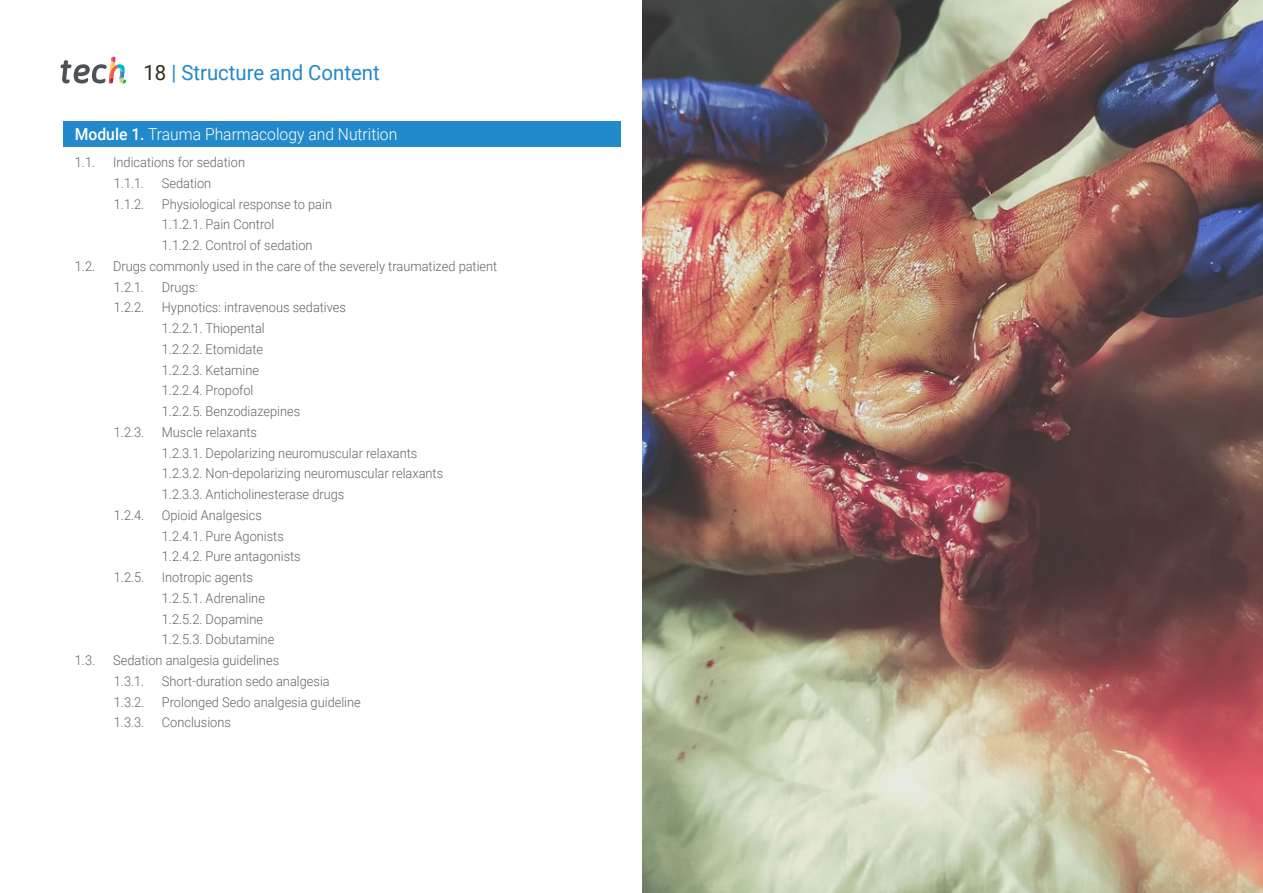
<style>
.page{position:relative;width:1263px;height:893px;background:#fff}
.page>*{position:absolute;margin:0;border:0;box-sizing:border-box;transform-origin:0 0}
.t1{font:21px "Roboto";color:#2289ca}
.t2{font:300 16.5px "Roboto";color:#fff;scale:.95 1}
.t3{font:300 13.5px/20.7px "Roboto";color:#61646a;scale:.95 1}
.s1{color:#312e20}
.s2{font-weight:500}
</style>
<div class="page">
<img style="left:642px;top:0;width:621px;height:893px">
<div style="left:64px;top:121px;width:557px;height:25px;background:#2289ca"></div>
<svg style="left:61px;top:57px;width:65px;height:27px"></svg>
<h1 class="t1" style="left:144px;top:57px;width:238px"><span class="s1">18</span> | Structure and Content</h1>
<p class="t2" style="left:75px;top:123px;width:341px"><span class="s2">Module 1.</span> Trauma Pharmacology and Nutrition</p>
<p class="t3" style="left:75px;top:151px;width:23px">1.1.</p>
<p class="t3" style="left:113px;top:151px;width:140px">Indications for sedation<br>1.1.1.</p>
<p class="t3" style="left:162px;top:172px;width:54px">Sedation</p>
<p class="t3" style="left:114px;top:193px;width:34px">1.1.2.</p>
<p class="t3" style="left:162px;top:193px;width:181px">Physiological response to pain<br>1.1.2.1. Pain Control<br>1.1.2.2. Control of sedation</p>
<p class="t3" style="left:75px;top:255px;width:23px">1.2.</p>
<p class="t3" style="left:113px;top:255px;width:406px">Drugs commonly used in the care of the severely traumatized patient<br>1.2.1.</p>
<p class="t3" style="left:162px;top:276px;width:39px">Drugs:</p>
<p class="t3" style="left:114px;top:297px;width:34px">1.2.2.</p>
<p class="t3" style="left:162px;top:297px;width:195px">Hypnotics: intravenous sedatives<br>1.2.2.1. Thiopental<br>1.2.2.2. Etomidate<br>1.2.2.3. Ketamine<br>1.2.2.4. Propofol<br>1.2.2.5. Benzodiazepines</p>
<p class="t3" style="left:114px;top:421px;width:34px">1.2.3.</p>
<p class="t3" style="left:162px;top:421px;width:298px">Muscle relaxants<br>1.2.3.1. Depolarizing neuromuscular relaxants 1.2.3.2. Non-depolarizing neuromuscular relaxants 1.2.3.3. Anticholinesterase drugs</p>
<p class="t3" style="left:114px;top:504px;width:34px">1.2.4.</p>
<p class="t3" style="left:162px;top:504px;width:148px">Opioid Analgesics<br>1.2.4.1. Pure Agonists<br>1.2.4.2. Pure antagonists</p>
<p class="t3" style="left:114px;top:566px;width:34px">1.2.5.</p>
<p class="t3" style="left:162px;top:566px;width:120px">Inotropic agents<br>1.2.5.1. Adrenaline<br>1.2.5.2. Dopamine<br>1.2.5.3. Dobutamine</p>
<p class="t3" style="left:75px;top:649px;width:23px">1.3.</p>
<p class="t3" style="left:113px;top:649px;width:176px">Sedation analgesia guidelines<br>1.3.1.</p>
<p class="t3" style="left:162px;top:670px;width:178px">Short-duration sedo analgesia</p>
<p class="t3" style="left:114px;top:691px;width:34px">1.3.2.</p>
<p class="t3" style="left:162px;top:691px;width:211px">Prolonged Sedo analgesia guideline</p>
<p class="t3" style="left:114px;top:712px;width:34px">1.3.3.</p>
<p class="t3" style="left:162px;top:712px;width:74px">Conclusions</p>
</div>
